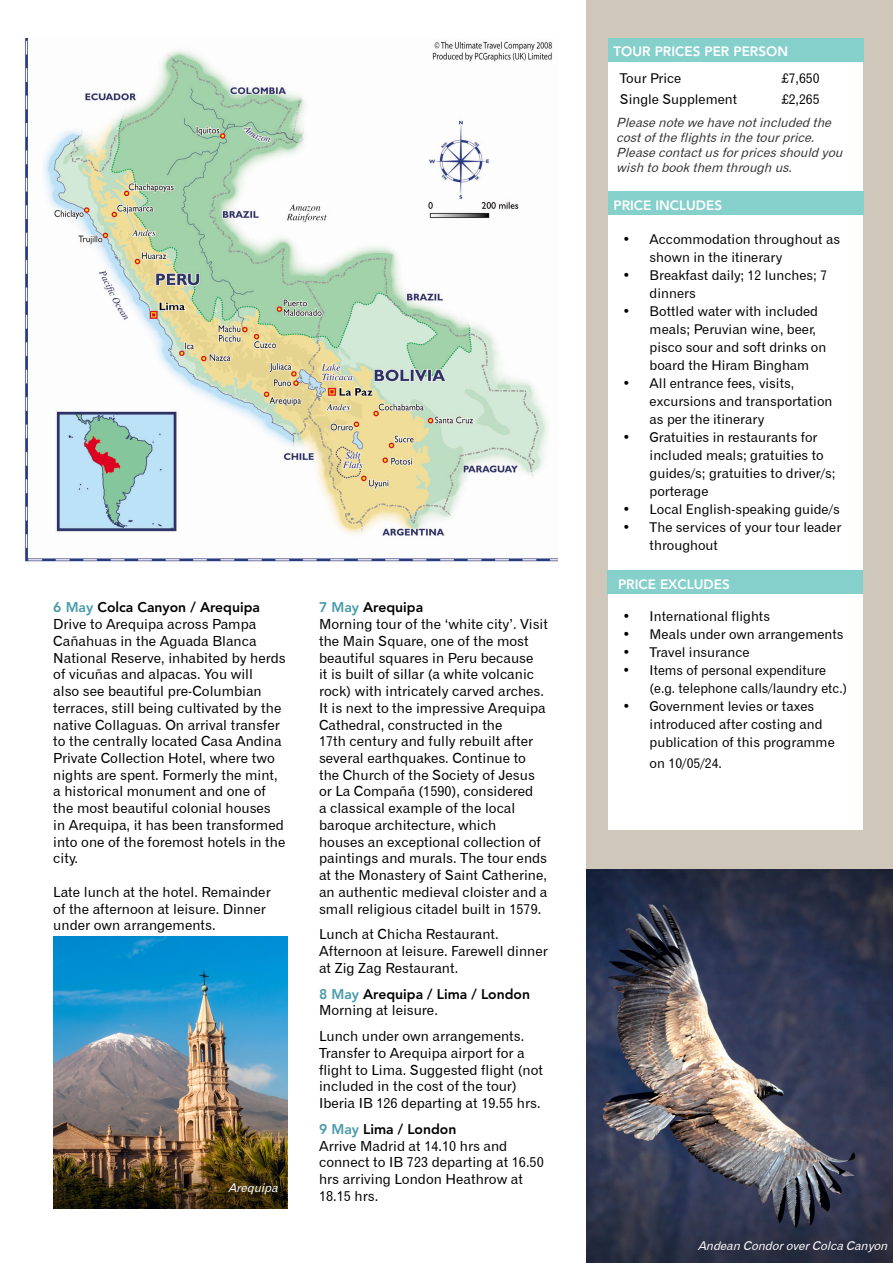
<style>
.page{position:relative;width:893px;height:1263px;background:#fff}
.page>*{position:absolute;margin:0;border:0;box-sizing:border-box;transform-origin:0 0}
.t1{font:13.95px/16.8px "Gothic 720 BT Roman B";color:#000}
.t2{font:800 13.95px "Avenir";color:#000}
.t3{font:13.5px/18px "Gothic 720 BT Roman B";color:#000}
.t4{font:800 13.5px "Avenir";color:#fff}
.t5{font:italic 12.75px/15px "Gothic 720 BT Roman B";color:#333}
.t6{font:italic 12px "Gothic 720 BT Roman B";color:#fff}
.s1{color:#4799a9}
</style>
<div class="page">
<div style="left:586px;top:0;width:307px;height:1263px;background:#cfc8ba"></div>
<div style="left:608px;top:44px;width:255px;height:786px;background:#fff"></div>
<div style="left:608px;top:38px;width:256px;height:24px;background:#85d0cb"></div>
<div style="left:608px;top:191px;width:256px;height:24px;background:#85d0cb"></div>
<div style="left:607px;top:570px;width:256px;height:24px;background:#85d0cb"></div>
<img style="left:586px;top:870px;width:307px;height:392px">
<img style="left:24px;top:38px;width:533px;height:524px">
<img style="left:53px;top:937px;width:234px;height:272px">
<img style="left:53px;top:1156px;width:233px;height:53px">
<p class="t2" style="left:53px;top:597px;width:208px"><span class="s1">6 May</span> Colca Canyon / Arequipa</p>
<p class="t1" style="left:53px;top:615px;width:234px">Drive to Arequipa across Pampa Cañahuas in the Aguada Blanca National Reserve, inhabited by herds of vicuñas and alpacas. You will<br>also see beautiful pre-Columbian terraces, still being cultivated by the native Collaguas. On arrival transfer to the centrally located Casa Andina Private Collection Hotel, where two nights are spent. Formerly the mint, a historical monument and one of the most beautiful colonial houses in Arequipa, it has been transformed into one of the foremost hotels in the city.</p>
<p class="t1" style="left:53px;top:883px;width:219px">Late lunch at the hotel. Remainder of the afternoon at leisure. Dinner under own arrangements.</p>
<p class="t6" style="left:228px;top:1180px;width:55px">Arequipa</p>
<p class="t2" style="left:319px;top:597px;width:106px"><span class="s1">7 May</span> Arequipa</p>
<p class="t1" style="left:319px;top:615px;width:230px">Morning tour of the ‘white city’. Visit the Main Square, one of the most beautiful squares in Peru because<br>it is built of sillar (a white volcanic rock) with intricately carved arches.<br>It is next to the impressive Arequipa Cathedral, constructed in the<br>17th century and fully rebuilt after several earthquakes. Continue to the Church of the Society of Jesus or La Compaña (1590), considered<br>a classical example of the local baroque architecture, which<br>houses an exceptional collection of paintings and murals. The tour ends at the Monastery of Saint Catherine, an authentic medieval cloister and a small religious citadel built in 1579.</p>
<p class="t1" style="left:319px;top:926px;width:230px">Lunch at Chicha Restaurant.<br>Afternoon at leisure. Farewell dinner at Zig Zag Restaurant.</p>
<p class="t2" style="left:319px;top:983px;width:213px"><span class="s1">8 May</span> Arequipa / Lima / London</p>
<p class="t1" style="left:319px;top:1002px;width:120px">Morning at leisure.</p>
<p class="t1" style="left:319px;top:1028px;width:226px">Lunch under own arrangements.<br>Transfer to Arequipa airport for a flight to Lima. Suggested flight (not included in the cost of the tour)<br>Iberia IB 126 departing at 19.55 hrs.</p>
<p class="t2" style="left:319px;top:1119px;width:139px"><span class="s1">9 May</span> Lima / London</p>
<p class="t1" style="left:319px;top:1137px;width:226px">Arrive Madrid at 14.10 hrs and connect to IB 723 departing at 16.50 hrs arriving London Heathrow at<br>18.15 hrs.</p>
<p class="t4" style="left:613px;top:41px;width:176px">TOUR PRICES PER PERSON</p>
<p class="t3" style="left:620px;top:69px;width:63px">Tour Price</p>
<p class="t3" style="left:782px;top:69px;width:39px">£7,650</p>
<p class="t3" style="left:620px;top:90px;width:119px">Single Supplement</p>
<p class="t3" style="left:782px;top:90px;width:39px">£2,265</p>
<p class="t5" style="left:616px;top:115px;width:231px">Pleasenotewehavenotincluded the costoftheflightsin thetourprice.<br>Pleasecontactusforpricesshould you wish to bookthem through us.</p>
<p class="t4" style="left:613px;top:195px;width:110px">PRICE INCLUDES</p>
<p class="t3" style="left:650px;top:230px;width:192px;text-indent:-27px">• Accommodation throughout as shown in the itinerary</p>
<p class="t3" style="left:650px;top:266px;width:179px;text-indent:-27px">• Breakfast daily; 12 lunches; 7 dinners</p>
<p class="t3" style="left:650px;top:302px;width:178px;text-indent:-27px">• Bottled water with included meals; Peruvian wine, beer, pisco sour and soft drinks on board the Hiram Bingham</p>
<p class="t3" style="left:650px;top:374px;width:184px;text-indent:-27px">• All entrance fees, visits, excursions and transportation as per the itinerary</p>
<p class="t3" style="left:650px;top:428px;width:187px;text-indent:-27px">• Gratuities in restaurants for included meals; gratuities to guides/s; gratuities to driver/s; porterage</p>
<p class="t3" style="left:623px;top:500px;width:219px">• Local English-speaking guide/s</p>
<p class="t3" style="left:650px;top:518px;width:193px;text-indent:-27px">• The services of your tour leader throughout</p>
<p class="t4" style="left:618px;top:574px;width:113px">PRICE EXCLUDES</p>
<p class="t3" style="left:623px;top:607px;width:149px">• International flights</p>
<p class="t3" style="left:623px;top:625px;width:222px">• Meals under own arrangements</p>
<p class="t3" style="left:623px;top:643px;width:128px">• Travel insurance</p>
<p class="t3" style="left:650px;top:661px;width:199px;text-indent:-27px">• Items of personal expenditure (e.g. telephone calls/laundry etc.)</p>
<p class="t3" style="left:650px;top:697px;width:187px;text-indent:-27px">• Government levies or taxes introduced after costing and publication of this programme</p>
<p class="t3" style="left:650px;top:754px;width:74px">on 10/05/24.</p>
<p class="t6" style="left:698px;top:1239px;width:195px">Andean CondoroverColcaCanyon</p>
</div>
